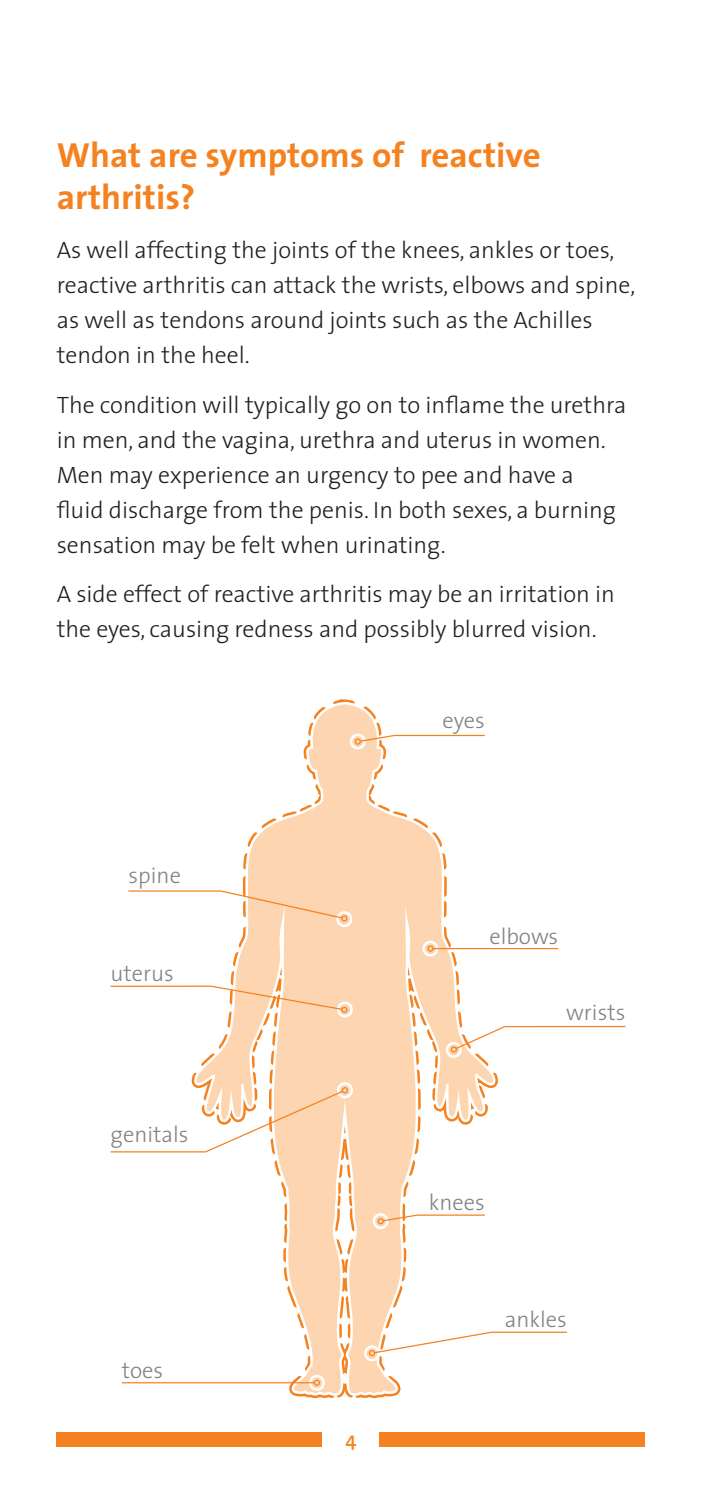
<style>
.page{position:relative;width:702px;height:1489px;background:#fff}
.page>*{position:absolute;margin:0;border:0;box-sizing:border-box;transform-origin:0 0}
.Head_2{font:700 35px/42px "The Sans";color:#f58220}
.body_copy{font:300 23.75px/35px "The Sans";color:#231f20}
.caption_light{font:300 22.5px "The Sans";color:#808285}
.t1{font:600 20px "The Sans";color:#f58220}
</style>
<div class="page">
<div style="left:57px;top:1431px;width:588px;height:15px;background:#f58220"></div>
<svg style="left:195px;top:699px;width:302px;height:748px"></svg>
<svg style="left:196px;top:704px;width:298px;height:691px"></svg>
<div style="left:309px;top:1374px;width:16px;height:16px;border:2px solid #fff;border-radius:50%"></div>
<hr style="left:122px;top:1381px;width:192px;height:2px;background:#f58220">
<svg style="left:314px;top:1379px;width:6px;height:6px"></svg>
<div style="left:372px;top:1213px;width:16px;height:15px;border:2px solid #fff;border-radius:50%"></div>
<svg style="left:381px;top:1213px;width:105px;height:9px"></svg>
<div style="left:377px;top:1217px;width:7px;height:7px;border:1px solid #f58220;border-radius:50%"></div>
<div style="left:350px;top:733px;width:16px;height:16px;border:2px solid #fff;border-radius:50%"></div>
<svg style="left:355px;top:714px;width:131px;height:30px"></svg>
<div style="left:364px;top:1345px;width:16px;height:16px;border:2px solid #fff;border-radius:50%"></div>
<svg style="left:373px;top:1303px;width:194px;height:50px"></svg>
<div style="left:369px;top:1349px;width:6px;height:7px;border:1px solid #f58220;border-radius:50%"></div>
<div style="left:422px;top:940px;width:16px;height:16px;border:2px solid #fff;border-radius:50%"></div>
<svg style="left:403px;top:943px;width:223px;height:236px"></svg>
<div style="left:336px;top:911px;width:16px;height:16px;border:2px solid #fff;border-radius:50%"></div>
<svg style="left:128px;top:889px;width:219px;height:32px"></svg>
<svg style="left:110px;top:948px;width:246px;height:237px"></svg>
<p class="Head_2" style="left:57px;top:133px;width:485px">What are symptoms of reactive arthritis?</p>
<p class="body_copy" style="left:57px;top:232px;width:580px">As well affecting the joints of the knees, ankles or toes, reactive arthritis can attack the wrists, elbows and spine, as well as tendons around joints such as the Achilles tendon in the heel.</p>
<p class="body_copy" style="left:57px;top:386px;width:571px">The condition will typically go on to inflame the urethra in men, and the vagina, urethra and uterus in women.<br>Men may experience an urgency to pee and have a fluid discharge from the penis. In both sexes, a burning sensation may be felt when urinating.</p>
<p class="body_copy" style="left:57px;top:575px;width:559px">A side effect of reactive arthritis may be an irritation in the eyes, causing redness and possibly blurred vision.</p>
<p class="caption_light" style="left:129px;top:856px;width:54px">spine</p>
<p class="caption_light" style="left:111px;top:954px;width:65px">uterus</p>
<p class="caption_light" style="left:111px;top:1115px;width:80px">genitals</p>
<p class="caption_light" style="left:122px;top:1351px;width:43px">toes</p>
<p class="caption_light" style="left:442px;top:701px;width:44px">eyes</p>
<p class="t1" style="left:345px;top:1422px;width:12px">4</p>
<p class="caption_light" style="left:489px;top:917px;width:70px">elbows</p>
<p class="caption_light" style="left:566px;top:993px;width:61px">wrists</p>
<p class="caption_light" style="left:429px;top:1183px;width:58px">knees</p>
<p class="caption_light" style="left:505px;top:1300px;width:64px">ankles</p>
</div>
